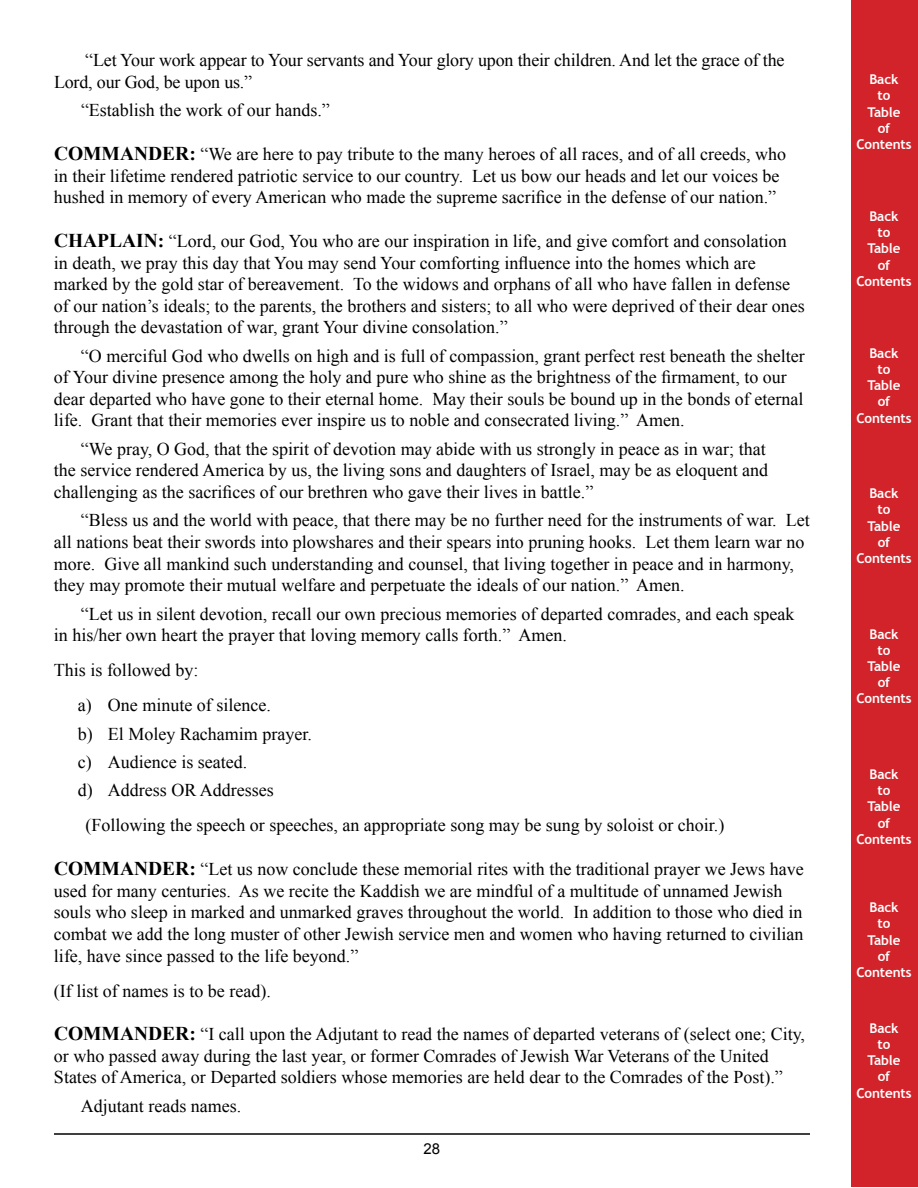
<style>
.page{position:relative;width:918px;height:1188px;background:#fff}
.page>*{position:absolute;margin:0;border:0;box-sizing:border-box;transform-origin:0 0}
.t1{font:18px/21.6px "Times New Roman";color:#000}
.t2{font:15px "Arial";color:#000}
.t3{font:700 13.5px/16.2px "Trebuchet MS";letter-spacing:-.01em;color:#fff;text-align:center}
.s1{font-weight:700;font-size:19.5px}
</style>
<div class="page">
<div style="left:851px;top:1px;width:66px;height:1186px;background:#d2232a"></div>
<hr style="left:54px;top:1133px;width:756px;height:2px;background:#000">
<p class="t1" style="left:54px;top:49px;width:732px;text-indent:31px">“Let Your work appear to Your servants and Your glory upon their children. And let the grace of the<br>Lord, our God, be upon us.”</p>
<p class="t1" style="left:81px;top:99px;width:250px">“Establish the work of our hands.”</p>
<p class="t1" style="left:54px;top:143px;width:734px"><span class="s1">COMMANDER:</span> “We are here to pay tribute to the many heroes of all races, and of all creeds, who in their lifetime rendered patriotic service to our country. Let us bow our heads and let our voices be hushed in memory of every American who made the supreme sacrifice in the defense of our nation.”</p>
<p class="t1" style="left:54px;top:230px;width:752px"><span class="s1">CHAPLAIN:</span> “Lord, our God, You who are our inspiration in life, and give comfort and consolation in death, we pray this day that You may send Your comforting influence into the homes which are marked by the gold star of bereavement. To the widows and orphans of all who have fallen in defense of our nation’s ideals; to the parents, the brothers and sisters; to all who were deprived of their dear ones through the devastation of war, grant Your divine consolation.”</p>
<p class="t1" style="left:54px;top:345px;width:752px;text-indent:27px">“O merciful God who dwells on high and is full of compassion, grant perfect rest beneath the shelter of Your divine presence among the holy and pure who shine as the brightness of the firmament, to our dear departed who have gone to their eternal home. May their souls be bound up in the bonds of eternal life. Grant that their memories ever inspire us to noble and consecrated living.” Amen.</p>
<p class="t1" style="left:54px;top:438px;width:716px;text-indent:27px">“We pray, O God, that the spirit of devotion may abide with us strongly in peace as in war; that the service rendered America by us, the living sons and daughters of Israel, may be as eloquent and challenging as the sacrifices of our brethren who gave their lives in battle.”</p>
<p class="t1" style="left:54px;top:509px;width:757px;text-indent:27px">“Bless us and the world with peace, that there may be no further need for the instruments of war. Let all nations beat their swords into plowshares and their spears into pruning hooks. Let them learn war no more. Give all mankind such understanding and counsel, that living together in peace and in harmony, they may promote their mutual welfare and perpetuate the ideals of our nation.” Amen.</p>
<p class="t1" style="left:54px;top:602px;width:742px;text-indent:27px">“Let us in silent devotion, recall our own precious memories of departed comrades, and each speak in his/her own heart the prayer that loving memory calls forth.” Amen.</p>
<p class="t1" style="left:78px;top:652px;width:194px;line-height:35.1px;text-indent:-24px">This is followed by:<br>a) One minute of silence.</p>
<p class="t1" style="left:78px;top:719px;width:235px;line-height:28.3px">b) El Moley Rachamim prayer. c) Audience is seated.<br>d) Address OR Addresses</p>
<p class="t1" style="left:85px;top:814px;width:640px">(Following the speech or speeches, an appropriate song may be sung by soloist or choir.)</p>
<p class="t1" style="left:54px;top:858px;width:751px"><span class="s1">COMMANDER:</span> “Let us now conclude these memorial rites with the traditional prayer we Jews have used for many centuries. As we recite the Kaddish we are mindful of a multitude of unnamed Jewish souls who sleep in marked and unmarked graves throughout the world. In addition to those who died in combat we add the long muster of other Jewish service men and women who having returned to civilian life, have since passed to the life beyond.”</p>
<p class="t1" style="left:54px;top:980px;width:218px">(If list of names is to be read).</p>
<p class="t1" style="left:54px;top:1023px;width:753px"><span class="s1">COMMANDER:</span> “I call upon the Adjutant to read the names of departed veterans of (select one; City, or who passed away during the last year, or former Comrades of Jewish War Veterans of the United<br>States of America, or Departed soldiers whose memories are held dear to the Comrades of the Post).”</p>
<p class="t1" style="left:81px;top:1095px;width:162px">Adjutant reads names.</p>
<p class="t2" style="left:424px;top:1139px;width:18px">28</p>
<p class="t3" style="left:856px;top:71px;width:57px">Back<br>to<br>Table<br>of<br>Contents</p>
<p class="t3" style="left:856px;top:208px;width:57px">Back<br>to<br>Table<br>of<br>Contents</p>
<p class="t3" style="left:856px;top:345px;width:57px">Back<br>to<br>Table<br>of<br>Contents</p>
<p class="t3" style="left:856px;top:485px;width:57px">Back<br>to<br>Table<br>of<br>Contents</p>
<p class="t3" style="left:856px;top:626px;width:57px">Back<br>to<br>Table<br>of<br>Contents</p>
<p class="t3" style="left:856px;top:766px;width:57px">Back<br>to<br>Table<br>of<br>Contents</p>
<p class="t3" style="left:856px;top:899px;width:57px">Back<br>to<br>Table<br>of<br>Contents</p>
<p class="t3" style="left:856px;top:1020px;width:57px">Back<br>to<br>Table<br>of<br>Contents</p>
</div>
